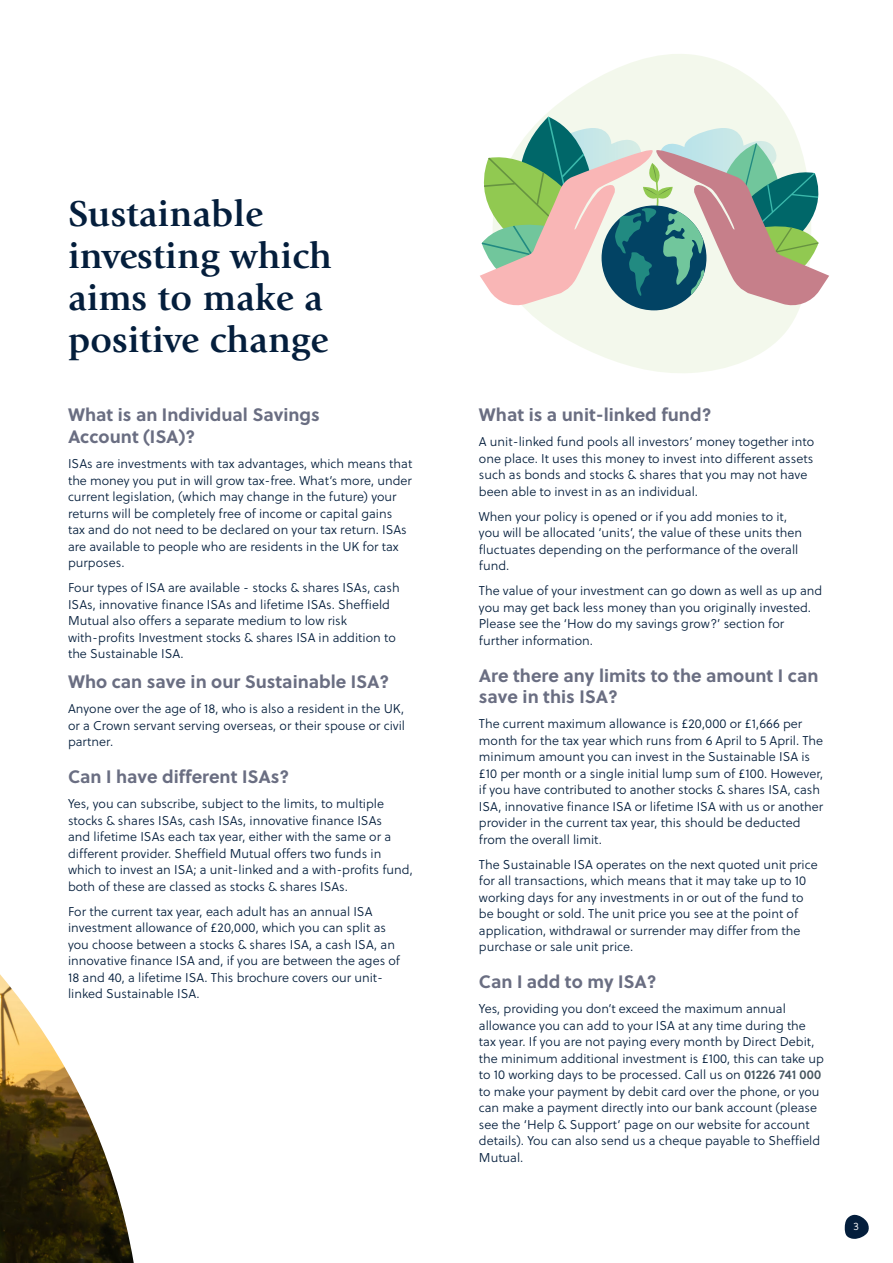
<style>
.page{position:relative;width:893px;height:1263px;background:#fff}
.page>*{position:absolute;margin:0;border:0;box-sizing:border-box;transform-origin:0 0}
.t1{font:700 37.5px/42px "Giovanni Std";color:#041e3c}
.Body_copy{font:700 18px/21.8px "Soleil";color:#6a6e82}
.Body_copy-2{font:12.75px/16.5px "Soleil Lt";color:#041e3c}
.Body_copy-3{font:10.8px "Soleil Lt";color:#fff}
.s1{font-family:"Soleil Sb";color:#45555f}
</style>
<div class="page">
<img style="left:0;top:974px;width:134px;height:289px">
<svg style="left:525px;top:54px;width:274px;height:319px;fill:#f3f8ec"></svg>
<svg style="left:845px;top:1214px;width:24px;height:25px"></svg>
<svg style="left:480px;top:117px;width:349px;height:191px"></svg>
<h1 class="t1" style="left:68px;top:193px;width:265px">Sustainable investing which aims to make a positive change</h1>
<h3 class="Body_copy" style="left:68px;top:403px;width:253px">What is an Individual Savings<br>Account (ISA)?</h3>
<p class="Body_copy-2" style="left:68px;top:455px;width:346px">ISAs are investments with tax advantages, which means that the money you put in will grow tax-free. What’s more, under current legislation, (which may change in the future) your returns will be completely free of income or capital gains tax and do not need to be declared on your tax return. ISAs are available to people who are residents in the UK for tax purposes.</p>
<p class="Body_copy-2" style="left:68px;top:579px;width:333px">Four types of ISA are available - stocks &amp; shares ISAs, cash ISAs, innovative finance ISAs and lifetime ISAs. Sheffield Mutual also offers a separate medium to low risk with-profits Investment stocks &amp; shares ISA in addition to the Sustainable ISA.</p>
<p class="Body_copy" style="left:68px;top:670px;width:323px">Who can save in our Sustainable ISA?</p>
<p class="Body_copy-2" style="left:68px;top:701px;width:339px;text-align:justify">Anyone over the age of 18, who is also a resident in the UK, or a Crown servant serving overseas, or their spouse or civil partner.</p>
<h3 class="Body_copy" style="left:68px;top:765px;width:223px">Can I have different ISAs?</h3>
<p class="Body_copy-2" style="left:68px;top:795px;width:346px">Yes, you can subscribe, subject to the limits, to multiple stocks &amp; shares ISAs, cash ISAs, innovative finance ISAs<br>and lifetime ISAs each tax year, either with the same or a different provider. Sheffield Mutual offers two funds in which to invest an ISA; a unit-linked and a with-profits fund, both of these are classed as stocks &amp; shares ISAs.</p>
<p class="Body_copy-2" style="left:68px;top:903px;width:333px">For the current tax year, each adult has an annual ISA investment allowance of £20,000, which you can split as you choose between a stocks &amp; shares ISA, a cash ISA, an innovative finance ISA and, if you are between the ages of 18 and 40, a lifetime ISA. This brochure covers our unit&shy;linked Sustainable ISA.</p>
<p class="Body_copy" style="left:479px;top:403px;width:234px">What is a unit-linked fund?</p>
<p class="Body_copy-2" style="left:479px;top:434px;width:337px">A unit-linked fund pools all investors’ money together into one place. It uses this money to invest into different assets such as bonds and stocks &amp; shares that you may not have been able to invest in as an individual.</p>
<p class="Body_copy-2" style="left:479px;top:508px;width:325px">When your policy is opened or if you add monies to it, you will be allocated ‘units’, the value of these units then fluctuates depending on the performance of the overall fund.</p>
<p class="Body_copy-2" style="left:479px;top:583px;width:345px">The value of your investment can go down as well as up and you may get back less money than you originally invested.<br>Please see the ‘How do my savings grow?’ section for further information.</p>
<h3 class="Body_copy" style="left:479px;top:663px;width:341px">Are there any limits to the amount I can save in this ISA?</h3>
<p class="Body_copy-2" style="left:479px;top:715px;width:346px">The current maximum allowance is £20,000 or £1,666 per month for the tax year which runs from 6 April to 5 April. The minimum amount you can invest in the Sustainable ISA is £10 per month or a single initial lump sum of £100. However, if you have contributed to another stocks &amp; shares ISA, cash ISA, innovative finance ISA or lifetime ISA with us or another provider in the current tax year, this should be deducted from the overall limit.</p>
<p class="Body_copy-2" style="left:479px;top:856px;width:340px">The Sustainable ISA operates on the next quoted unit price for all transactions, which means that it may take up to 10 working days for any investments in or out of the fund to be bought or sold. The unit price you see at the point of application, withdrawal or surrender may differ from the purchase or sale unit price.</p>
<h3 class="Body_copy" style="left:479px;top:970px;width:179px">Can I add to my ISA?</h3>
<p class="Body_copy-2" style="left:479px;top:1000px;width:347px">Yes, providing you don’t exceed the maximum annual allowance you can add to your ISA at any time during the tax year. If you are not paying every month by Direct Debit, the minimum additional investment is £100, this can take up to 10 working days to be processed. Call us on <span class="s1">01226 741 000 </span>to make your payment by debit card over the phone, or you can make a payment directly into our bank account (please see the ‘Help &amp; Support’ page on our website for account details). You can also send us a cheque payable to Sheffield Mutual.</p>
<p class="Body_copy-3" style="left:853px;top:1219px;width:7px">3</p>
</div>
